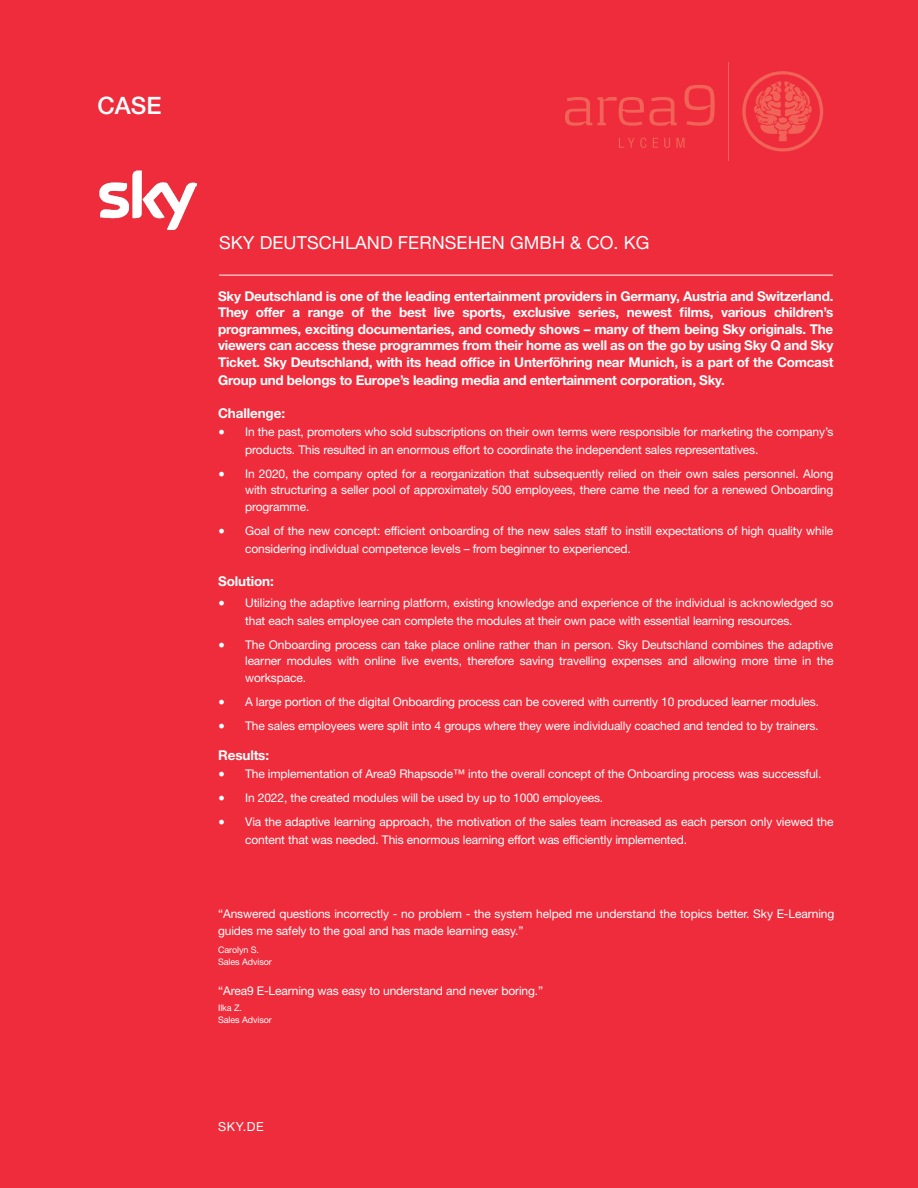
<style>
.page{position:relative;width:918px;height:1188px;background:#ee2c3c}
.page>*{position:absolute;margin:0;border:0;box-sizing:border-box;transform-origin:0 0}
.t1{font:500 24px "Helvetica Neue LT Std";color:#fff}
.t2{font:18px "Helvetica Neue LT Std";letter-spacing:.005em;color:#fff}
.t3{font:700 13.5px/16.5px "Helvetica Neue LT Std";letter-spacing:-.02em;color:#fff;text-align:justify}
.t4{font:12.45px "Helvetica Neue LT Std";color:#fff}
.t5{font:12px/16.5px "Helvetica Neue LT Std";letter-spacing:-.01em;color:#fff}
.t6{font:9px/12px "Helvetica Neue LT Std";letter-spacing:-.01em;color:#fff}
.s1{font-family:"Minion Pro";font-size:18px}
</style>
<div class="page">
<hr style="left:219px;top:275px;width:614px;height:1px;background:#fff">
<svg style="left:565px;top:97px;width:112px;height:29px"></svg>
<svg style="left:684px;top:85px;width:31px;height:41px"></svg>
<hr style="left:729px;top:62px;width:1px;height:99px;background:#f16258">
<svg style="left:742px;top:71px;width:81px;height:81px"></svg>
<svg style="left:619px;top:138px;width:66px;height:10px"></svg>
<img style="left:100px;top:171px;width:96px;height:58px">
<h1 class="t1" style="left:98px;top:91px;width:66px">CASE</h1>
<h2 class="t2" style="left:219px;top:232px;width:432px">SKY DEUTSCHLAND FERNSEHEN GMBH &amp; CO. KG</h2>
<p class="t3" style="left:218px;top:287px;width:617px">Sky Deutschland is one of the leading entertainment providers in Germany, Austria and Switzerland.<br>They offer a range of the best live sports, exclusive series, newest films, various children’s programmes, exciting documentaries, and comedy shows – many of them being Sky originals. The viewers can access these programmes from their home as well as on the go by using Sky Q and Sky Ticket. Sky Deutschland, with its head office in Unterföhring near Munich, is a part of the Comcast</p>
<p class="t3" style="left:218px;top:371px;width:508px">Group und belongs to Europe’s leading media and entertainment corporation, Sky.</p>
<p class="t3" style="left:218px;top:404px;width:69px">Challenge:</p>
<p class="t5" style="left:245px;top:422px;width:590px;line-height:18px;text-indent:-27px"><span class="s1">•</span> In the past, promoters who sold subscriptions on their own terms were responsible for marketing the company’s products. This resulted in an enormous effort to coordinate the independent sales representatives.</p>
<p class="t5" style="left:245px;top:465px;width:590px;text-align:justify;text-indent:-27px"><span class="s1">•</span> In 2020, the company opted for a reorganization that subsequently relied on their own sales personnel. Along with structuring a seller pool of approximately 500 employees, there came the need for a renewed Onboarding programme.</p>
<p class="t5" style="left:245px;top:521px;width:590px;line-height:18px;text-indent:-27px"><span class="s1">•</span> Goal of the new concept: efficient onboarding of the new sales staff to instill expectations of high quality while considering individual competence levels – from beginner to experienced.</p>
<p class="t3" style="left:218px;top:572px;width:57px">Solution:</p>
<p class="t5" style="left:245px;top:593px;width:590px;line-height:18px;text-indent:-27px"><span class="s1">•</span> Utilizing the adaptive learning platform, existing knowledge and experience of the individual is acknowledged so that each sales employee can complete the modules at their own pace with essential learning resources.</p>
<p class="t5" style="left:245px;top:636px;width:590px;text-align:justify;text-indent:-27px"><span class="s1">•</span> The Onboarding process can take place online rather than in person. Sky Deutschland combines the adaptive learner modules with online live events, therefore saving travelling expenses and allowing more time in the workspace.</p>
<p class="t5" style="left:218px;top:693px;width:603px"><span class="s1">•</span> A large portion of the digital Onboarding process can be covered with currently 10 produced learner modules.</p>
<p class="t5" style="left:218px;top:717px;width:602px"><span class="s1">•</span> The sales employees were split into 4 groups where they were individually coached and tended to by trainers.</p>
<p class="t3" style="left:218px;top:746px;width:53px">Results:</p>
<p class="t5" style="left:218px;top:765px;width:605px"><span class="s1">•</span> The implementation of Area9 Rhapsode™ into the overall concept of the Onboarding process was successful.</p>
<p class="t5" style="left:218px;top:789px;width:387px"><span class="s1">•</span> In 2022, the created modules will be used by up to 1000 employees.</p>
<p class="t5" style="left:245px;top:812px;width:590px;line-height:18px;text-indent:-27px"><span class="s1">•</span> Via the adaptive learning approach, the motivation of the sales team increased as each person only viewed the content that was needed. This enormous learning effort was efficiently implemented.</p>
<p class="t5" style="left:218px;top:906px;width:618px">“Answered questions incorrectly - no problem - the system helped me understand the topics better. Sky E-Learning guides me safely to the goal and has made learning easy.”</p>
<p class="t6" style="left:218px;top:944px;width:55px">Carolyn S.<br>Sales Advisor</p>
<p class="t5" style="left:218px;top:982px;width:327px">“Area9 E-Learning was easy to understand and never boring.”</p>
<p class="t6" style="left:218px;top:1002px;width:55px">Ilka Z.<br>Sales Advisor</p>
<p class="t4" style="left:218px;top:1120px;width:47px">SKY.DE</p>
</div>
